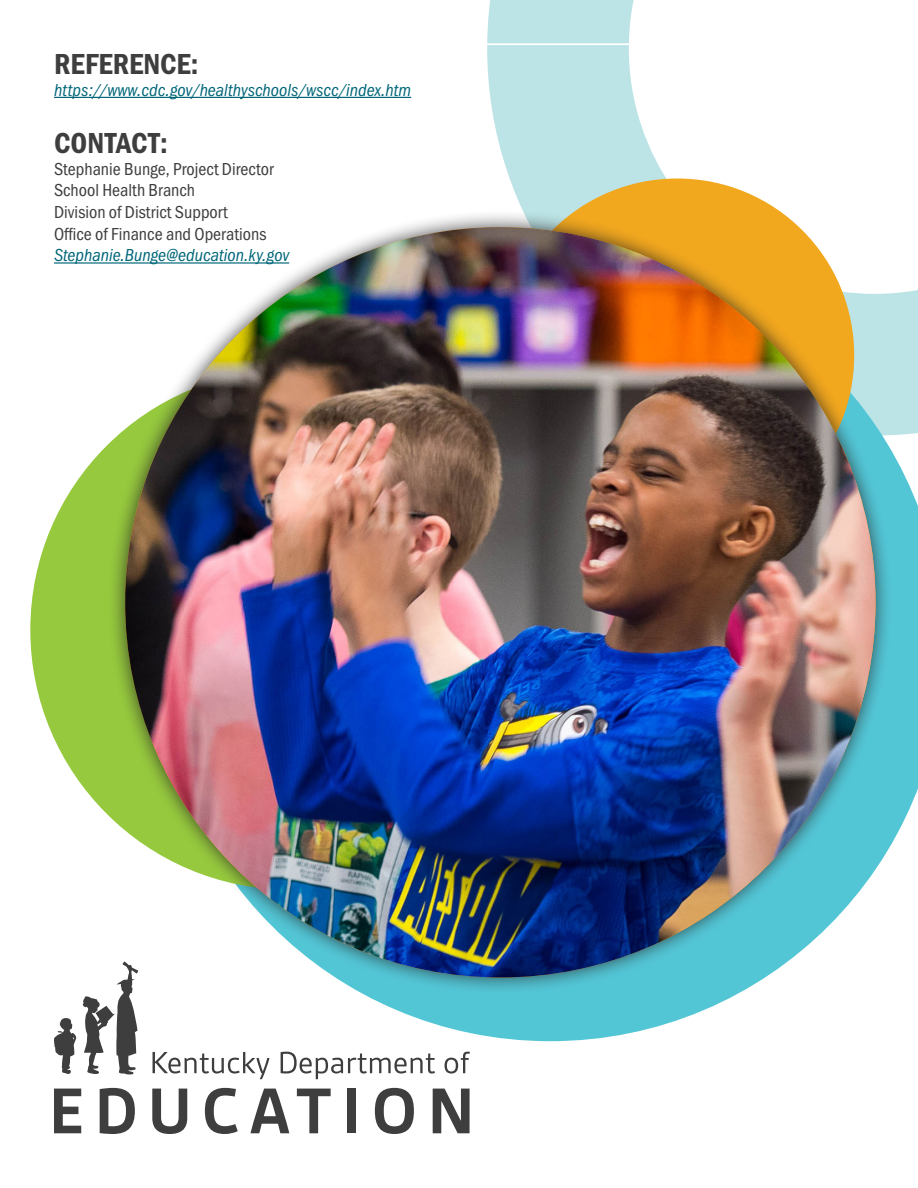
<style>
.page{position:relative;width:918px;height:1188px;background:#fff}
.page>*{position:absolute;margin:0;border:0;box-sizing:border-box;transform-origin:0 0}
.t1{font:30px "Franklin Gothic URW Con Dem";color:#3e3e3f}
.t2{font:18px "Franklin Gothic URW Cond";color:#3e3e3f}
.t3{font:18px "Franklin Gothic URW Con Boo Ita";color:#006679}
</style>
<div class="page">
<svg style="left:487px;top:0;width:192px;height:210px"></svg>
<hr style="left:54px;top:97px;width:357px;height:1px;background:#006679">
<hr style="left:54px;top:262px;width:235px;height:2px;background:#006679">
<svg style="left:365px;top:290px;width:553px;height:751px"></svg>
<div style="left:30px;top:370px;width:520px;height:520px;background:#96c93e;border-radius:50%"></div>
<div style="left:500px;top:179px;width:354px;height:353px;background:#f1a71e;border-radius:50%"></div>
<div style="left:108px;top:210px;width:785px;height:785px;background:#231f20;opacity:.75"></div>
<img style="left:125px;top:227px;width:751px;height:751px;border-radius:375px">
<svg style="left:153px;top:1052px;width:117px;height:27px"></svg>
<svg style="left:281px;top:1052px;width:154px;height:27px"></svg>
<svg style="left:445px;top:1052px;width:25px;height:22px"></svg>
<svg style="left:54px;top:1089px;width:27px;height:44px"></svg>
<svg style="left:100px;top:1088px;width:35px;height:46px"></svg>
<svg style="left:152px;top:1089px;width:35px;height:45px"></svg>
<svg style="left:205px;top:1088px;width:33px;height:46px"></svg>
<svg style="left:250px;top:1089px;width:39px;height:44px"></svg>
<svg style="left:297px;top:1089px;width:34px;height:44px"></svg>
<div style="left:347px;top:1089px;width:9px;height:44px;background:#3e3e3f"></div>
<svg style="left:375px;top:1088px;width:39px;height:46px"></svg>
<svg style="left:433px;top:1089px;width:37px;height:44px"></svg>
<svg style="left:54px;top:1018px;width:22px;height:56px"></svg>
<svg style="left:83px;top:961px;width:55px;height:114px"></svg>
<h4 class="t1" style="left:54px;top:44px;width:146px">REFERENCE:</h4>
<p class="t3" style="left:54px;top:80px;width:359px">https://www.cdc.gov/healthyschools/wscc/index.htm</p>
<h4 class="t1" style="left:54px;top:123px;width:115px">CONTACT:</h4>
<p class="t2" style="left:54px;top:156px;width:221px">Stephanie Bunge, Project Director</p>
<p class="t2" style="left:54px;top:178px;width:143px">School Health Branch</p>
<p class="t2" style="left:54px;top:199px;width:175px">Division of District Support</p>
<p class="t2" style="left:54px;top:221px;width:214px">Office of Finance and Operations</p>
<p class="t3" style="left:54px;top:245px;width:237px">Stephanie.Bunge@education.ky.gov</p>
</div>
